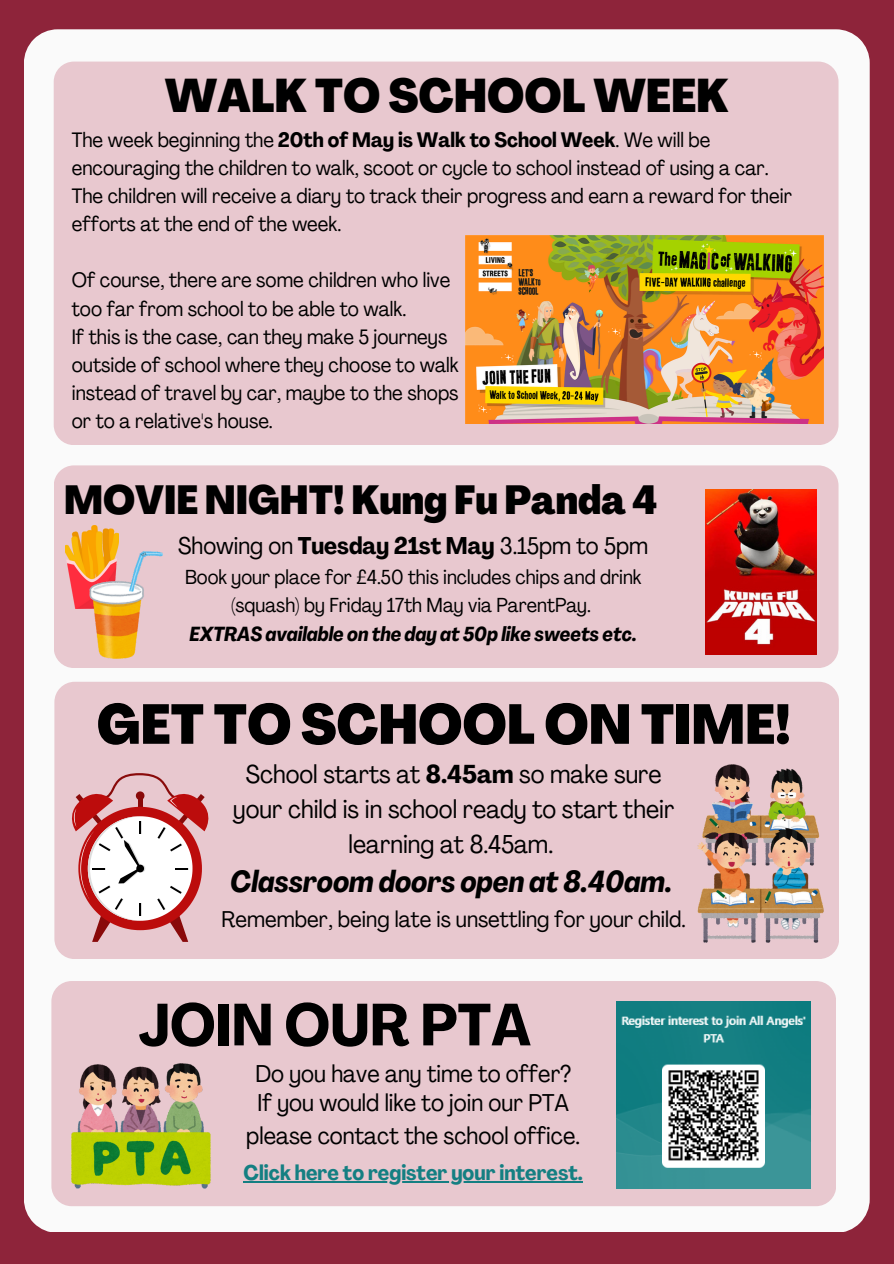
<style>
.page{position:relative;width:894px;height:1264px;background:#fff}
.page>*{position:absolute;margin:0;border:0;box-sizing:border-box;transform-origin:0 0}
.t1{font:700 condensed 58.5px "Agrandir";color:#000}
.t2{font:800 condensed 55.2px "Agrandir";color:#000}
.t3{font:800 condensed 46.5px "Agrandir";color:#000}
.t4{font:800 condensed 40.05px "Agrandir";color:#000}
.t5{font:italic 700 condensed 30px "Agrandir";color:#000}
.t6{font:condensed 25.5px/34.8px "Agrandir";color:#000;text-align:center}
.t7{font:condensed 24px/29.2px "Agrandir";color:#000}
.t8{font:condensed 23.85px "Agrandir";color:#000}
.t9{font:condensed 22.5px "Agrandir";color:#000}
.t10{font:700 condensed 21px "Agrandir";color:#147f82}
.t11{font:condensed 20.55px/28.2px "Agrandir";color:#000}
.t12{font:condensed 20.1px/28.7px "Agrandir";color:#000;text-align:center}
.t13{font:italic 700 condensed 20.1px "Agrandir";color:#000}
.s1{font-weight:700}
</style>
<div class="page">
<div style="left:0;top:0;width:893px;height:1263px;background:#8e243a"></div>
<div style="left:24px;top:29px;width:845px;height:1202px;background:#fafafa"></div>
<div style="left:54px;top:62px;width:784px;height:383px;background:#e8c8cf;border-radius:20px"></div>
<div style="left:54px;top:465px;width:784px;height:203px;background:#e8c8cf;border-radius:20px"></div>
<div style="left:54px;top:681px;width:784px;height:278px;background:#e8c8cf;border-radius:20px"></div>
<div style="left:51px;top:981px;width:785px;height:225px;background:#e8c8cf;border-radius:20px"></div>
<svg style="left:72px;top:773px;width:137px;height:168px"></svg>
<img style="left:697px;top:764px;width:126px;height:178px">
<img style="left:616px;top:1001px;width:194px;height:187px">
<img style="left:72px;top:1063px;width:138px;height:125px">
<hr style="left:243px;top:1181px;width:339px;height:1px;background:#147f82">
<img style="left:465px;top:235px;width:358px;height:188px">
<img style="left:65px;top:525px;width:53px;height:83px">
<img style="left:89px;top:551px;width:73px;height:107px">
<img style="left:705px;top:489px;width:110px;height:165px">
<p class="t3" style="left:165px;top:77px;width:565px">WALK TO SCHOOL WEEK</p>
<p class="t11" style="left:72px;top:127px;width:698px">The week beginning the <span class="s1">20th of May is Walk to School Week</span>. We will be encouraging the children to walk, scoot or cycle to school instead of using a car.</p>
<h3 class="t11" style="left:72px;top:184px;width:721px">The children will receive a diary to track their progress and earn a reward for their efforts at the end of the week.</h3>
<p class="t11" style="left:72px;top:268px;width:380px">Of course, there are some children who live</p>
<p class="t11" style="left:72px;top:296px;width:336px">too far from school to be able to walk.</p>
<p class="t11" style="left:72px;top:324px;width:377px">If this is the case, can they make 5 journeys</p>
<p class="t11" style="left:72px;top:352px;width:388px">outside of school where they choose to walk</p>
<p class="t11" style="left:72px;top:380px;width:388px">instead of travel by car, maybe to the shops</p>
<p class="t11" style="left:72px;top:409px;width:202px">or to a relative's house.</p>
<h5 class="t4" style="left:64px;top:484px;width:595px">MOVIE NIGHT! Kung Fu Panda 4</h5>
<p class="t8" style="left:178px;top:535px;width:471px">Showing on <span class="s1">Tuesday 21st May</span> 3.15pm to 5pm</p>
<p class="t12" style="left:185px;top:564px;width:458px">Book your place for £4.50 this includes chips and drink (squash) by Friday 17th May via ParentPay.</p>
<h1 class="t13" style="left:189px;top:626px;width:448px">EXTRAS available on the day at 50p like sweets etc.</h1>
<p class="t2" style="left:97px;top:702px;width:695px">GET TO SCHOOL ON TIME!</p>
<p class="t6" style="left:233px;top:759px;width:442px">School starts at <span class="s1">8.45am</span> so make sure your child is in school ready to start their learning at 8.45am.</p>
<p class="t5" style="left:230px;top:870px;width:443px">Classroom doors open at 8.40am.</p>
<p class="t9" style="left:221px;top:910px;width:465px">Remember, being late is unsettling for your child.</p>
<p class="t1" style="left:138px;top:1001px;width:394px">JOIN OUR PTA</p>
<p class="t7" style="left:255px;top:1061px;width:317px">Do you have any time to offer?<br>If you would like to join our PTA</p>
<p class="t7" style="left:246px;top:1123px;width:335px">please contact the school office.</p>
<p class="t10" style="left:243px;top:1164px;width:341px">Click here to register your interest.</p>
</div>
